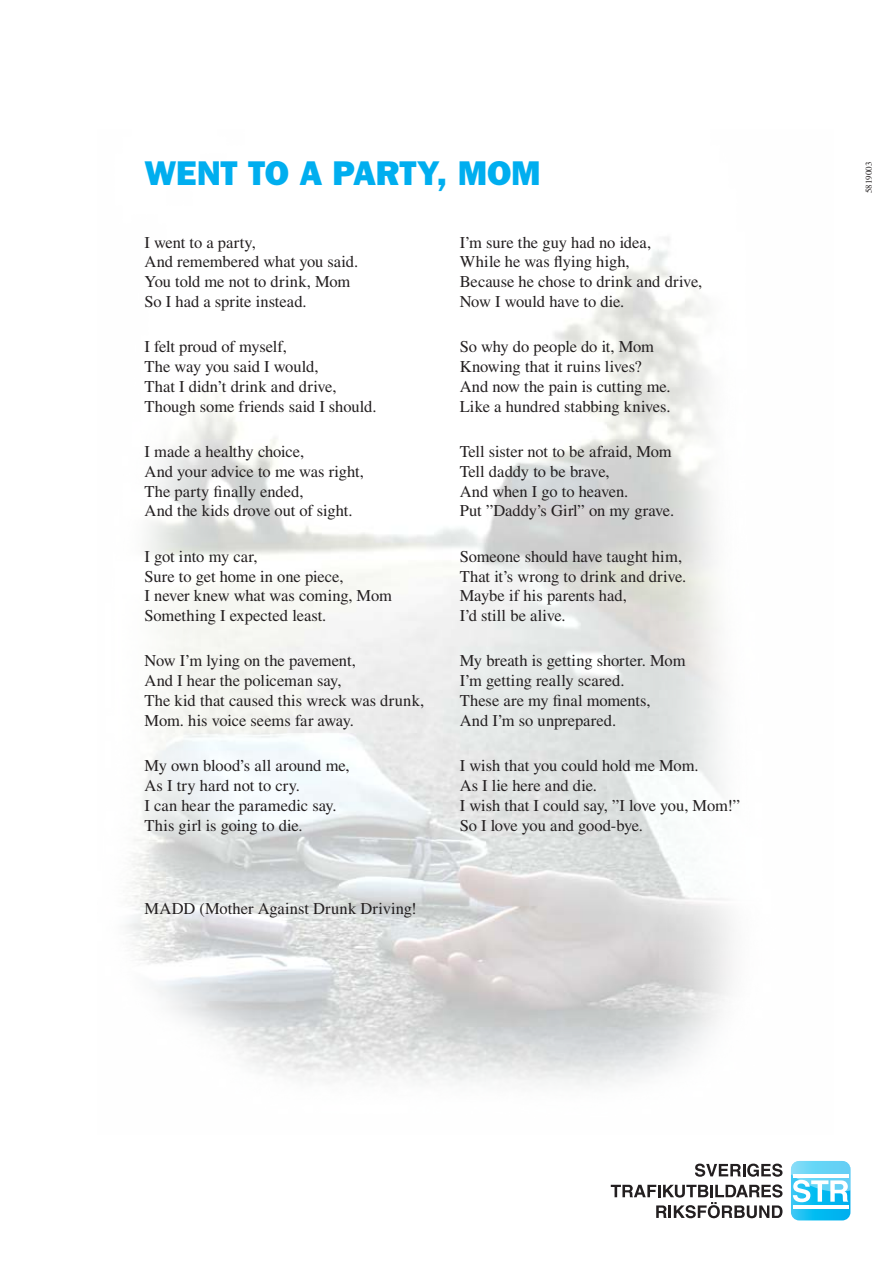
<style>
.page{position:relative;width:893px;height:1263px;background:#fff}
.page>*{position:absolute;margin:0;border:0;box-sizing:border-box;transform-origin:0 0}
.t1{font:34.5px "ITC Franklin Gothic Std Hvy";letter-spacing:-.005em;color:#00aeef}
.t2{font:16.5px/19.8px "Times LT Std";letter-spacing:-.005em;color:#231f20}
.t3{font:9px "Times LT Std";color:#231f20}
</style>
<div class="page">
<img style="left:126px;top:237px;width:606px;height:849px">
<svg style="left:695px;top:1163px;width:87px;height:14px"></svg>
<svg style="left:791px;top:1161px;width:59px;height:59px"></svg>
<svg style="left:611px;top:1184px;width:171px;height:34px"></svg>
<h1 class="t1" style="left:145px;top:153px;width:398px">WENT TO A PARTY, MOM</h1>
<p class="t2" style="left:145px;top:232px;width:215px">I went to a party,<br>And remembered what you said.<br>You told me not to drink, Mom<br>So I had a sprite instead.</p>
<p class="t2" style="left:145px;top:337px;width:233px">I felt proud of myself,<br>The way you said I would,<br>That I didn’t drink and drive,<br>Though some friends said I should.</p>
<p class="t2" style="left:145px;top:441px;width:221px">I made a healthy choice,<br>And your advice to me was right,<br>The party finally ended,<br>And the kids drove out of sight.</p>
<p class="t2" style="left:145px;top:546px;width:249px">I got into my car,<br>Sure to get home in one piece,<br>I never knew what was coming, Mom<br>Something I expected least.</p>
<p class="t2" style="left:145px;top:651px;width:281px">Now I’m lying on the pavement,<br>And I hear the policeman say,<br>The kid that caused this wreck was drunk,<br>Mom. his voice seems far away.</p>
<p class="t2" style="left:145px;top:756px;width:207px">My own blood’s all around me,<br>As I try hard not to cry.<br>I can hear the paramedic say.<br>This girl is going to die.</p>
<p class="t2" style="left:145px;top:899px;width:274px">MADD (Mother Against Drunk Driving!</p>
<p class="t2" style="left:460px;top:232px;width:244px">I’m sure the guy had no idea,<br>While he was flying high,<br>Because he chose to drink and drive,<br>Now I would have to die.</p>
<p class="t2" style="left:460px;top:337px;width:212px">So why do people do it, Mom<br>Knowing that it ruins lives?<br>And now the pain is cutting me.<br>Like a hundred stabbing knives.</p>
<p class="t2" style="left:460px;top:441px;width:216px">Tell sister not to be afraid, Mom<br>Tell daddy to be brave,<br>And when I go to heaven.<br>Put ”Daddy’s Girl” on my grave.</p>
<p class="t2" style="left:460px;top:546px;width:228px">Someone should have taught him,<br>That it’s wrong to drink and drive.<br>Maybe if his parents had,<br>I’d still be alive.</p>
<p class="t2" style="left:460px;top:651px;width:227px">My breath is getting shorter. Mom<br>I’m getting really scared.<br>These are my final moments,<br>And I’m so unprepared.</p>
<p class="t2" style="left:460px;top:756px;width:282px">I wish that you could hold me Mom.<br>As I lie here and die.<br>I wish that I could say, ”I love you, Mom!”<br>So I love you and good-bye.</p>
<p class="t3" style="left:864px;top:193px;width:33px;rotate:-90deg">5819003</p>
</div>
